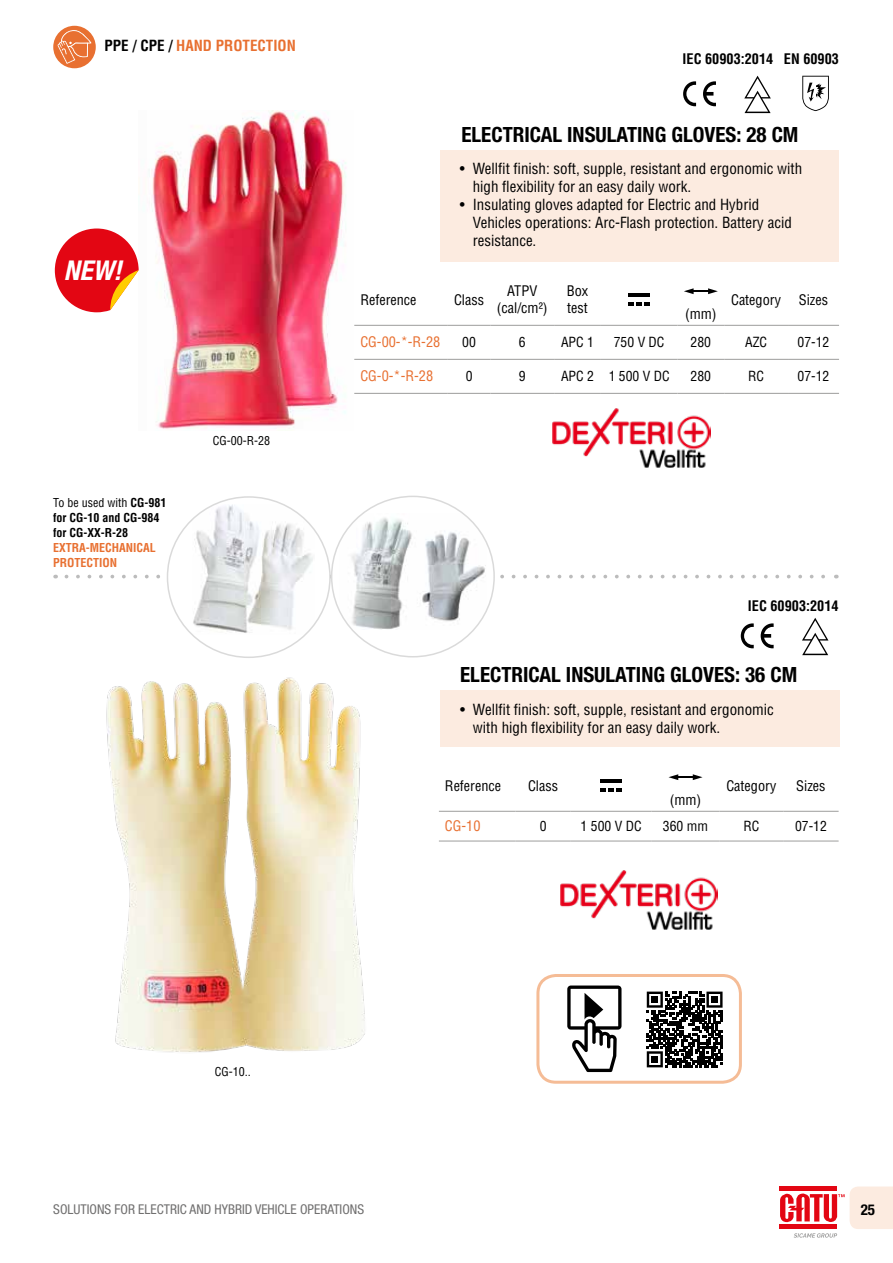
<style>
.page{position:relative;width:893px;height:1263px;background:#fff}
.page>*{position:absolute;margin:0;border:0;box-sizing:border-box;transform-origin:0 0}
.t1{font:italic 700 condensed 27.3px "Helvetica Neue LT Std";color:#fff}
.t2{font:700 condensed 21px "Helvetica Neue LT Std";color:#000}
.t3{font:condensed 15px/18px "Helvetica LT Std";color:#000}
.t4{font:700 condensed 15px "Helvetica LT Std";color:#e87031}
.t5{font:700 condensed 15px "Helvetica Neue LT Std";color:#000}
.t6{font:condensed 14.25px/17.1px "Helvetica LT Std";color:#000;text-align:center}
.t7{font:700 condensed 14.25px "Helvetica LT Std";color:#000}
.t8{font:condensed 14.25px "Helvetica LT Std";color:#e87031}
.t9{font:condensed 13.65px "Helvetica LT Std";color:#000}
.t10{font:condensed 13.5px "Helvetica Neue LT Std";color:#706f6f}
.t11{font:700 condensed 12px/15px "Helvetica LT Std";color:#000}
.t12{font:700 condensed 12px/15px "Helvetica LT Std";color:#e87031}
.t13{font:condensed 12px "Helvetica LT Std";color:#000}
.s1{color:#000}
.s2{font-weight:400}
</style>
<div class="page">
<svg style="left:780px;top:1186px;width:113px;height:52px"></svg>
<div style="left:536px;top:974px;width:206px;height:110px;border:3px solid #f5bc96;border-radius:18px"></div>
<div style="left:53px;top:26px;width:43px;height:42px;background:#e87031;border-radius:50%"></div>
<svg style="left:57px;top:29px;width:34px;height:35px"></svg>
<div style="left:440px;top:150px;width:399px;height:111px;background:#fcebe0"></div>
<img style="left:152px;top:110px;width:194px;height:319px">
<svg style="left:683px;top:81px;width:13px;height:25px"></svg>
<svg style="left:703px;top:81px;width:13px;height:25px"></svg>
<svg style="left:744px;top:76px;width:27px;height:37px"></svg>
<svg style="left:802px;top:76px;width:27px;height:35px"></svg>
<svg style="left:55px;top:228px;width:84px;height:84px"></svg>
<hr style="left:354px;top:325px;width:94px;height:1px;background:#9d9d9c">
<hr style="left:448px;top:325px;width:42px;height:1px;background:#9d9d9c">
<hr style="left:490px;top:325px;width:64px;height:1px;background:#9d9d9c">
<hr style="left:554px;top:325px;width:47px;height:1px;background:#9d9d9c">
<hr style="left:601px;top:325px;width:76px;height:1px;background:#9d9d9c">
<hr style="left:677px;top:325px;width:47px;height:1px;background:#9d9d9c">
<hr style="left:724px;top:325px;width:64px;height:1px;background:#9d9d9c">
<hr style="left:788px;top:325px;width:51px;height:1px;background:#9d9d9c">
<hr style="left:354px;top:359px;width:94px;height:1px;background:#9d9d9c">
<hr style="left:354px;top:393px;width:94px;height:1px;background:#9d9d9c">
<hr style="left:448px;top:359px;width:42px;height:1px;background:#9d9d9c">
<hr style="left:448px;top:393px;width:42px;height:1px;background:#9d9d9c">
<hr style="left:490px;top:359px;width:64px;height:1px;background:#9d9d9c">
<hr style="left:554px;top:359px;width:47px;height:1px;background:#9d9d9c">
<hr style="left:601px;top:359px;width:76px;height:1px;background:#9d9d9c">
<hr style="left:490px;top:393px;width:64px;height:1px;background:#9d9d9c">
<hr style="left:554px;top:393px;width:47px;height:1px;background:#9d9d9c">
<hr style="left:601px;top:393px;width:76px;height:1px;background:#9d9d9c">
<hr style="left:677px;top:359px;width:47px;height:1px;background:#9d9d9c">
<hr style="left:677px;top:393px;width:47px;height:1px;background:#9d9d9c">
<hr style="left:724px;top:359px;width:64px;height:1px;background:#9d9d9c">
<hr style="left:788px;top:359px;width:51px;height:1px;background:#9d9d9c">
<hr style="left:724px;top:393px;width:64px;height:1px;background:#9d9d9c">
<hr style="left:788px;top:393px;width:51px;height:1px;background:#9d9d9c">
<svg style="left:628px;top:302px;width:22px;height:4px"></svg>
<hr style="left:629px;top:293px;width:21px;height:4px;background:#000">
<svg style="left:684px;top:288px;width:34px;height:6px"></svg>
<svg style="left:66px;top:575px;width:759px;height:3px"></svg>
<img style="left:552px;top:408px;width:158px;height:59px">
<img style="left:106px;top:677px;width:259px;height:375px">
<div style="left:167px;top:497px;width:163px;height:160px;background:#fff;border-radius:50%"></div>
<img style="left:193px;top:504px;width:122px;height:130px">
<div style="left:332px;top:496px;width:162px;height:161px;background:#fff;border-radius:50%"></div>
<img style="left:339px;top:513px;width:148px;height:117px">
<svg style="left:741px;top:623px;width:13px;height:25px"></svg>
<svg style="left:761px;top:623px;width:13px;height:25px"></svg>
<svg style="left:802px;top:618px;width:26px;height:37px"></svg>
<hr style="left:439px;top:811px;width:76px;height:1px;background:#9d9d9c">
<hr style="left:515px;top:811px;width:56px;height:1px;background:#9d9d9c">
<hr style="left:571px;top:811px;width:80px;height:1px;background:#9d9d9c">
<hr style="left:651px;top:811px;width:68px;height:1px;background:#9d9d9c">
<hr style="left:719px;top:811px;width:64px;height:1px;background:#9d9d9c">
<hr style="left:783px;top:811px;width:56px;height:1px;background:#9d9d9c">
<hr style="left:439px;top:841px;width:76px;height:1px;background:#9d9d9c">
<hr style="left:515px;top:841px;width:56px;height:1px;background:#9d9d9c">
<hr style="left:571px;top:841px;width:80px;height:1px;background:#9d9d9c">
<hr style="left:651px;top:841px;width:68px;height:1px;background:#9d9d9c">
<hr style="left:719px;top:841px;width:64px;height:1px;background:#9d9d9c">
<hr style="left:783px;top:841px;width:56px;height:1px;background:#9d9d9c">
<svg style="left:600px;top:788px;width:22px;height:4px"></svg>
<hr style="left:601px;top:779px;width:21px;height:4px;background:#000">
<svg style="left:668px;top:774px;width:34px;height:6px"></svg>
<img style="left:560px;top:870px;width:158px;height:59px">
<div style="left:440px;top:691px;width:399px;height:56px;background:#fcebe0"></div>
<svg style="left:567px;top:985px;width:54px;height:87px"></svg>
<svg style="left:647px;top:991px;width:76px;height:76px"></svg>
<div style="left:651px;top:996px;width:7px;height:7px;background:#000"></div>
<div style="left:711px;top:996px;width:7px;height:7px;background:#000"></div>
<div style="left:651px;top:1056px;width:7px;height:7px;background:#000"></div>
<p class="t4" style="left:105px;top:37px;width:193px"><span class="s1">PPE / CPE /</span> HAND PROTECTION</p>
<h1 class="t1" style="left:64px;top:253px;width:59px">NEW!</h1>
<p class="t11" style="left:53px;top:495px;width:115px"><span class="s2">To be used with</span> CG-981 for CG-10 and CG-984 for CG-XX-R-28</p>
<p class="t12" style="left:53px;top:540px;width:104px">EXTRA-MECHANICAL<br>PROTECTION</p>
<p class="t13" style="left:213px;top:433px;width:59px">CG-00-R-28</p>
<p class="t7" style="left:683px;top:50px;width:158px">IEC 60903:2014 EN 60903</p>
<h2 class="t2" style="left:461px;top:121px;width:338px">ELECTRICAL INSULATING GLOVES: 28 CM</h2>
<p class="t3" style="left:473px;top:160px;width:331px;text-indent:-13px">• Wellfit finish: soft, supple, resistant and ergonomic with high flexibility for an easy daily work.</p>
<p class="t3" style="left:473px;top:196px;width:321px;text-indent:-13px">• Insulating gloves adapted for Electric and Hybrid<br>Vehicles operations: Arc-Flash protection. Battery acid resistance.</p>
<p class="t6" style="left:360px;top:291px;width:58px">Reference</p>
<p class="t6" style="left:454px;top:291px;width:32px">Class</p>
<p class="t6" style="left:497px;top:283px;width:52px">ATPV (cal/cm²)</p>
<p class="t6" style="left:567px;top:283px;width:23px;text-align:left">Box test</p>
<p class="t6" style="left:685px;top:305px;width:33px">(mm)</p>
<p class="t6" style="left:731px;top:291px;width:99px">Category Sizes</p>
<p class="t8" style="left:360px;top:333px;width:81px">CG-00-*-R-28</p>
<p class="t9" style="left:462px;top:334px;width:15px">00</p>
<p class="t9" style="left:519px;top:334px;width:8px">6</p>
<p class="t9" style="left:561px;top:334px;width:34px">APC 1</p>
<p class="t9" style="left:614px;top:334px;width:52px">750 V DC</p>
<p class="t9" style="left:691px;top:334px;width:22px">280</p>
<p class="t9" style="left:745px;top:334px;width:23px">AZC</p>
<p class="t9" style="left:798px;top:334px;width:33px">07-12</p>
<p class="t8" style="left:360px;top:367px;width:74px">CG-0-*-R-28</p>
<p class="t9" style="left:466px;top:368px;width:8px">0</p>
<p class="t9" style="left:519px;top:368px;width:8px">9</p>
<p class="t9" style="left:561px;top:368px;width:110px">APC 2 1 500 V DC</p>
<p class="t9" style="left:691px;top:368px;width:22px">280</p>
<p class="t9" style="left:748px;top:368px;width:17px">RC</p>
<p class="t9" style="left:798px;top:368px;width:33px">07-12</p>
<p class="t7" style="left:748px;top:596px;width:92px">IEC 60903:2014</p>
<h2 class="t2" style="left:460px;top:662px;width:338px">ELECTRICAL INSULATING GLOVES: 36 CM</h2>
<p class="t3" style="left:473px;top:700px;width:302px;text-indent:-13px">• Wellfit finish: soft, supple, resistant and ergonomic with high flexibility for an easy daily work.</p>
<p class="t6" style="left:445px;top:777px;width:58px">Reference</p>
<p class="t6" style="left:528px;top:777px;width:32px">Class</p>
<p class="t6" style="left:670px;top:791px;width:33px">(mm)</p>
<p class="t6" style="left:726px;top:777px;width:52px">Category</p>
<p class="t6" style="left:796px;top:777px;width:31px">Sizes</p>
<p class="t8" style="left:445px;top:817px;width:37px">CG-10</p>
<p class="t9" style="left:540px;top:817px;width:8px">0</p>
<p class="t9" style="left:581px;top:817px;width:62px">1 500 V DC</p>
<p class="t9" style="left:663px;top:817px;width:47px">360 mm</p>
<p class="t9" style="left:743px;top:817px;width:17px">RC</p>
<p class="t9" style="left:795px;top:817px;width:33px">07-12</p>
<p class="t13" style="left:215px;top:1064px;width:37px">CG-10..</p>
<p class="t10" style="left:53px;top:1201px;width:312px">SOLUTIONS FOR ELECTRIC AND HYBRID VEHICLE OPERATIONS</p>
<p class="t5" style="left:861px;top:1201px;width:16px">25</p>
</div>
